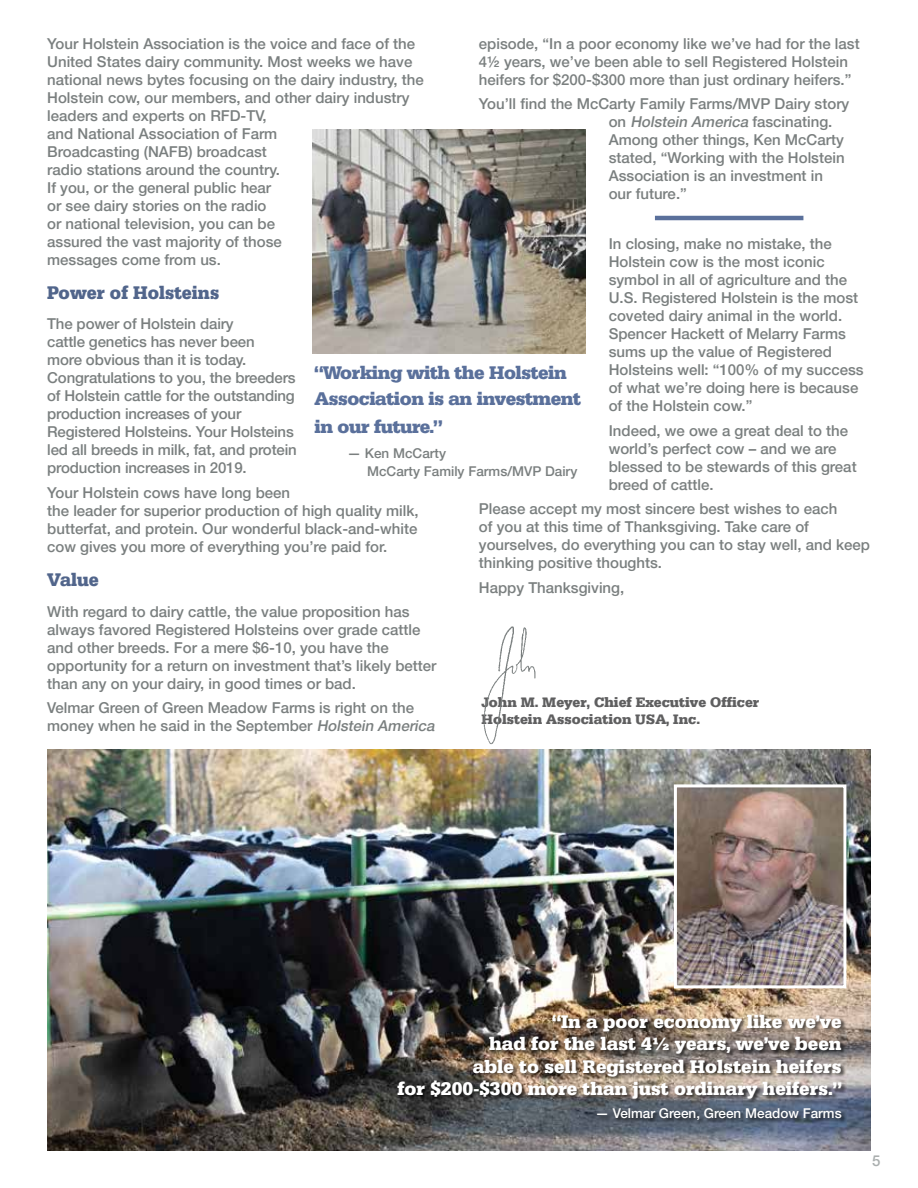
<style>
.page{position:relative;width:918px;height:1188px;background:#fff}
.page>*{position:absolute;margin:0;border:0;box-sizing:border-box;transform-origin:0 0}
.t1{font:700 18px/22.5px "Serifa BQ";color:#fff;text-align:right}
.t2{font:700 18px/25.5px "Serifa BQ";letter-spacing:-.025em;color:#5a709b}
.t3{font:700 18px "Serifa BQ";color:#51658b;scale:.95 1}
.t4{font:500 15px/18px "Helvetica Neue LT Pro";color:#7a7f7f}
.t5{font:500 15px "Helvetica Neue LT Pro";color:#aaafaf}
.t6{font:700 13.5px/16.5px "Serifa BQ";color:#5f5f60}
.t7{font:500 13.5px/18px "Helvetica Neue LT Pro";color:#7a7f7f}
.t8{font:500 13.5px "Helvetica Neue LT Pro";color:#fff}
.s1{font-style:italic}
.s2{font-family:"Rockwell";font-weight:800}
</style>
<div class="page">
<img style="left:47px;top:750px;width:824px;height:400px">
<img style="left:483px;top:626px;width:53px;height:119px">
<img style="left:312px;top:129px;width:274px;height:225px">
<div style="left:396px;top:1013px;width:451px;height:113px;background:#000;opacity:.75"></div>
<hr style="left:655px;top:216px;width:148px;height:4px;background:#5a709b">
<img style="left:678px;top:788px;width:164px;height:196px">
<div style="left:674px;top:784px;width:172px;height:204px;border:3px solid #fff"></div>
<p class="t4" style="left:47px;top:34px;width:378px">Your Holstein Association is the voice and face of the United States dairy community. Most weeks we have national news bytes focusing on the dairy industry, the Holstein cow, our members, and other dairy industry leaders and experts on RFD-TV,<br>and National Association of Farm<br>Broadcasting (NAFB) broadcast<br>radio stations around the country.<br>If you, or the general public hear<br>or see dairy stories on the radio<br>or national television, you can be<br>assured the vast majority of those<br>messages come from us.</p>
<p class="t3" style="left:47px;top:281px;width:183px">Power of Holsteins</p>
<p class="t4" style="left:47px;top:315px;width:251px">The power of Holstein dairy<br>cattle genetics has never been<br>more obvious than it is today.<br>Congratulations to you, the breeders of Holstein cattle for the outstanding production increases of your Registered Holsteins. Your Holsteins led all breeds in milk, fat, and protein production increases in 2019.</p>
<p class="t4" style="left:47px;top:483px;width:373px">Your Holstein cows have long been<br>the leader for superior production of high quality milk, butterfat, and protein. Our wonderful black-and-white cow gives you more of everything you’re paid for.</p>
<p class="t3" style="left:47px;top:569px;width:56px">Value</p>
<p class="t4" style="left:47px;top:602px;width:391px">With regard to dairy cattle, the value proposition has always favored Registered Holsteins over grade cattle and other breeds. For a mere $6-10, you have the opportunity for a return on investment that’s likely better than any on your dairy, in good times or bad.</p>
<p class="t4" style="left:47px;top:699px;width:392px">Velmar Green of Green Meadow Farms is right on the money when he said in the September <span class="s1">Holstein America</span></p>
<p class="t4" style="left:479px;top:34px;width:382px">episode, “In a poor economy like we’ve had for the last<br>4½ years, we’ve been able to sell Registered Holstein heifers for $200-$300 more than just ordinary heifers.”</p>
<p class="t4" style="left:609px;top:95px;width:242px;text-indent:-130px">You’ll find the McCarty Family Farms/MVP Dairy story o n <span class="s1">Holstein America</span> fa s c i n at i n g .<br>Among other things, Ken McCarty stated, “Working with the Holstein Association is an investment in our future.”</p>
<p class="t4" style="left:609px;top:234px;width:256px">In closing, make no mistake, the<br>Holstein cow is the most iconic symbol in all of agriculture and the<br>U.S. Registered Holstein is the most coveted dairy animal in the world.<br>Spencer Hackett of Melarry Farms sums up the value of Registered<br>Holsteins well: “100% of my success of what we’re doing here is because of the Holstein cow.”</p>
<p class="t4" style="left:609px;top:421px;width:249px">Indeed, we owe a great deal to the world’s perfect cow – and we are blessed to be stewards of this great breed of cattle.</p>
<p class="t4" style="left:479px;top:500px;width:393px">Please accept my most sincere best wishes to each<br>of you at this time of Thanksgiving. Take care of yourselves, do everything you can to stay well, and keep thinking positive thoughts.</p>
<p class="t4" style="left:479px;top:579px;width:147px">Happy Thanksgiving,</p>
<p class="t2" style="left:315px;top:360px;width:268px">“Working with the Holstein<br>Association is an investment</p>
<p class="t2" style="left:315px;top:414px;width:129px">in our future.”</p>
<p class="t7" style="left:367px;top:444px;width:212px;text-indent:-19px">— Ken McCarty<br>McCarty Family Farms/MVP Dairy</p>
<p class="t6" style="left:482px;top:694px;width:279px">John M. Meyer, Chief Executive Officer<br>Holstein Association USA, Inc.</p>
<p class="t1" style="left:397px;top:1010px;width:446px">“In a poor economy like we’ve<br>had for the last 4<span class="s2">½</span> years, we’ve been<br>able to sell Registered Holstein heifers<br>for $200-$300 more than just ordinary heifers.”</p>
<p class="t8" style="left:596px;top:1105px;width:248px">— Velmar Green, Green Meadow Farms</p>
<p class="t5" style="left:872px;top:1152px;width:10px">5</p>
</div>
